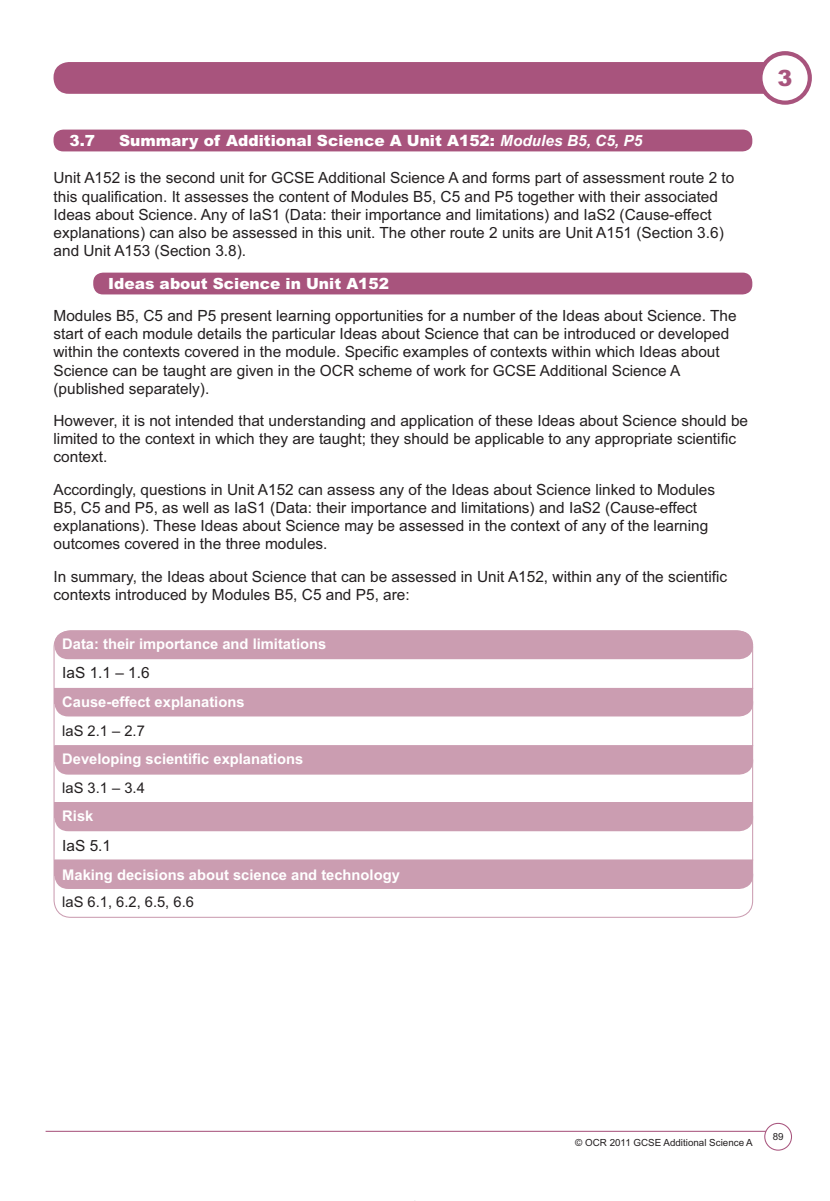
<style>
.page{position:relative;width:830px;height:1201px;background:#fff}
.page>*{position:absolute;margin:0;border:0;box-sizing:border-box;transform-origin:0 0}
.t1{font:900 22.35px "Arial";color:#a8547d}
.t2{font:15.45px/18.1px "Arial";color:#231f20}
.t3{font:900 15.45px "Arial";color:#fff}
.t4{font:700 14.7px "Arial";color:#fff}
.t5{font:14.7px "Arial";color:#231f20}
.t6{font:9.75px "Arial";color:#231f20}
.s1{font-weight:700;font-style:italic}
</style>
<div class="page">
<div style="left:54px;top:62px;width:730px;height:32px;background:#a8547d;border-radius:15px"></div>
<div style="left:760px;top:53px;width:50px;height:50px;background:#fff;border-radius:50%"></div>
<div style="left:758px;top:51px;width:54px;height:54px;border:4px solid #a8547d;border-radius:50%"></div>
<hr style="left:46px;top:1130px;width:740px;height:1px;background:#a8547d">
<div style="left:765px;top:1123px;width:26px;height:26px;background:#fff;border-radius:50%"></div>
<div style="left:764px;top:1122px;width:28px;height:28px;border:1px solid #a8547d;border-radius:50%"></div>
<div style="left:54px;top:129px;width:698px;height:22px;background:#a8547d;border-radius:10px"></div>
<div style="left:93px;top:272px;width:659px;height:22px;background:#a8547d;border-radius:10px"></div>
<div style="left:54px;top:688px;width:699px;height:28px;background:#cb9db1;border-radius:14px"></div>
<div style="left:54px;top:746px;width:699px;height:28px;background:#cb9db1;border-radius:14px"></div>
<div style="left:54px;top:802px;width:699px;height:29px;background:#cb9db1;border-radius:14px"></div>
<div style="left:54px;top:860px;width:699px;height:28px;background:#cb9db1;border-radius:14px"></div>
<div style="left:54px;top:630px;width:699px;height:29px;background:#cb9db1;border-radius:14px"></div>
<div style="left:54px;top:802px;width:699px;height:15px;background:#cb9db1"></div>
<div style="left:54px;top:860px;width:699px;height:16px;background:#cb9db1"></div>
<hr style="left:54px;top:687px;width:699px;height:1px;background:#cb9db1">
<hr style="left:54px;top:745px;width:699px;height:1px;background:#cb9db1">
<hr style="left:54px;top:859px;width:699px;height:1px;background:#cb9db1">
<p class="t3" style="left:69px;top:135px;width:27px">3.7</p>
<p class="t3" style="left:119px;top:135px;width:525px">Summary of Additional Science A Unit A152: <span class="s1">Modules B5, C5, P5</span></p>
<p class="t2" style="left:54px;top:170px;width:682px">Unit A152 is the second unit for GCSE Additional Science A and forms part of assessment route 2 to this quali-cation. It assesses the content of Modules B5, C5 and P5 together with their associated Ideas about Science. Any of IaS1 (Data: their importance and limitations) and IaS2 (Cause-effect explanations) can also be assessed in this unit. The other route 2 units are Unit A151 (Section 3.6) and Unit A153 (Section 3.8).</p>
<p class="t3" style="left:108px;top:278px;width:282px">Ideas about Science in Unit A152</p>
<p class="t2" style="left:54px;top:308px;width:685px">Modules B5, C5 and P5 present learning opportunities for a number of the Ideas about Science. The start of each module details the particular Ideas about Science that can be introduced or developed within the contexts covered in the module. Speci-c examples of contexts within which Ideas about Science can be taught are given in the OCR scheme of work for GCSE Additional Science A (published separately).</p>
<p class="t2" style="left:54px;top:413px;width:696px">However, it is not intended that understanding and application of these Ideas about Science should be limited to the context in which they are taught; they should be applicable to any appropriate scienti-c context.</p>
<p class="t2" style="left:54px;top:481px;width:663px">Accordingly, questions in Unit A152 can assess any of the Ideas about Science linked to Modules B5, C5 and P5, as well as IaS1 (Data: their importance and limitations) and IaS2 (Cause-effect explanations). These Ideas about Science may be assessed in the context of any of the learning outcomes covered in the three modules.</p>
<p class="t2" style="left:54px;top:568px;width:675px">In summary, the Ideas about Science that can be assessed in Unit A152, within any of the scienti-c contexts introduced by Modules B5, C5 and P5, are:</p>
<p class="t4" style="left:62px;top:638px;width:265px">Data: their importance and limitations</p>
<p class="t2" style="left:62px;top:665px;width:89px">IaS 1.1 – 1.6</p>
<p class="t4" style="left:62px;top:696px;width:184px">Cause-effect explanations</p>
<p class="t5" style="left:62px;top:725px;width:84px">laS 2.1 – 2.7</p>
<p class="t4" style="left:62px;top:753px;width:243px">Developing scienti-c explanations</p>
<p class="t5" style="left:62px;top:782px;width:84px">laS 3.1 – 3.4</p>
<p class="t4" style="left:62px;top:810px;width:33px">Risk</p>
<p class="t2" style="left:62px;top:838px;width:50px">IaS 5.1</p>
<p class="t4" style="left:62px;top:868px;width:339px">Making decisions about science and technology</p>
<p class="t5" style="left:62px;top:896px;width:133px">laS 6.1, 6.2, 6.5, 6.6</p>
<h1 class="t1" style="left:778px;top:70px;width:16px">3</h1>
<p class="t6" style="left:575px;top:1138px;width:179px">© OCR 2011 GCSE Additional Science A</p>
<p class="t6" style="left:773px;top:1132px;width:12px">89</p>
</div>
